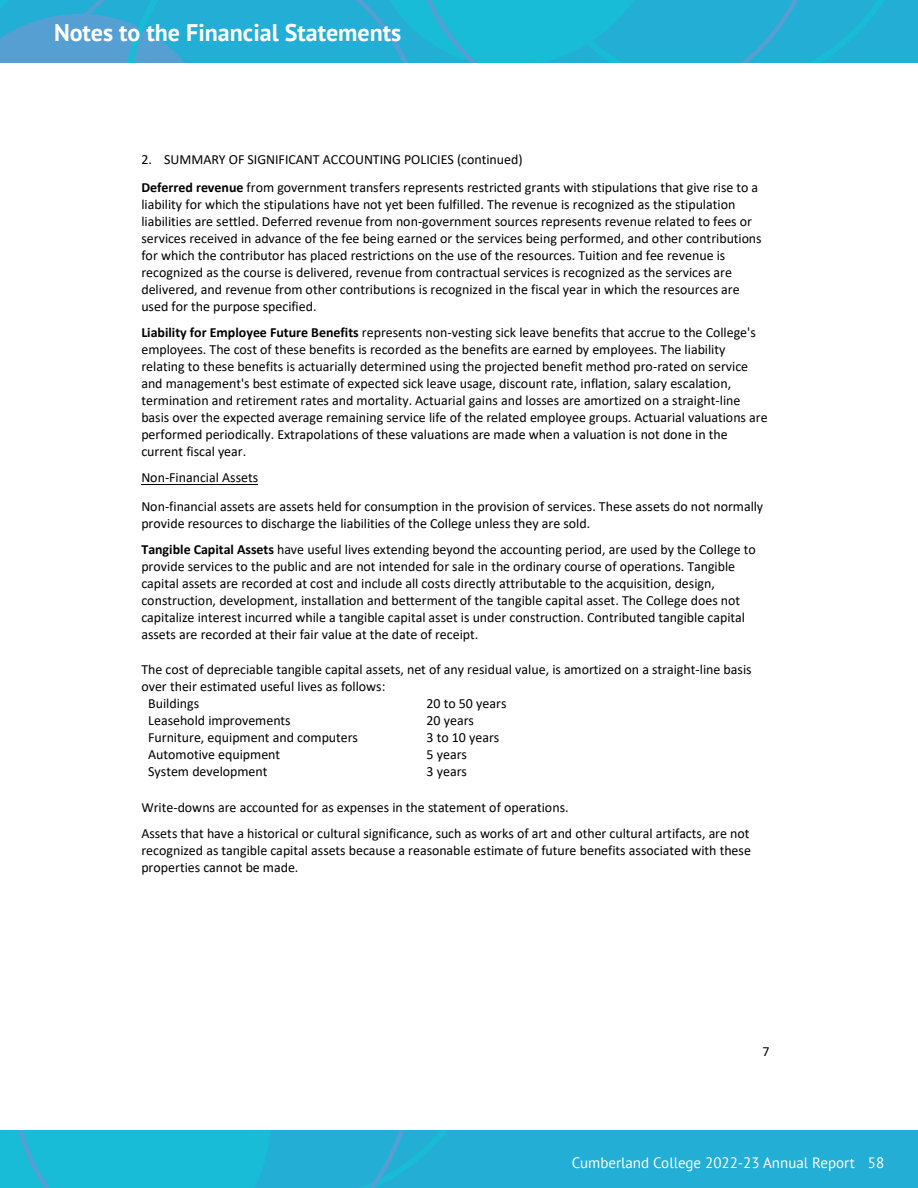
<style>
.page{position:relative;width:918px;height:1188px;background:#fff}
.page>*{position:absolute;margin:0;border:0;box-sizing:border-box;transform-origin:0 0}
.t1{font:700 24px "PT Sans";color:#fff}
.t2{font:15px "PT Sans";color:#fff}
.t3{font:13.95px/17px "Calibri";color:#000}
.s1{font-weight:700}
</style>
<div class="page">
<div style="left:0;top:1130px;width:918px;height:58px;background:#23aed5"></div>
<svg style="left:8px;top:1130px;width:410px;height:58px"></svg>
<svg style="left:0;top:0;width:21px;height:8px"></svg>
<div style="left:854px;top:0;width:64px;height:63px;background:#23aed5"></div>
<svg style="left:508px;top:0;width:346px;height:63px;background:#20b1d5"></svg>
<svg style="left:430px;top:0;width:78px;height:63px;background:#1db8d6"></svg>
<svg style="left:21px;top:0;width:409px;height:63px;background:#2eaad4"></svg>
<hr style="left:141px;top:484px;width:117px;height:1px;background:#000">
<p class="t1" style="left:54px;top:16px;width:349px">Notes to the Financial Statements</p>
<p class="t3" style="left:141px;top:145px;width:618px;line-height:28.3px">2. SUMMARY OF SIGNIFICANT ACCOUNTING POLICIES (continued)<br><span class="s1">Deferred revenue</span> from government transfers represents restricted grants with stipulations that give rise to a</p>
<p class="t3" style="left:141px;top:196px;width:622px">liability for which the stipulations have not yet been fulfilled. The revenue is recognized as the stipulation liabilities are settled. Deferred revenue from non-government sources represents revenue related to fees or services received in advance of the fee being earned or the services being performed, and other contributions for which the contributor has placed restrictions on the use of the resources. Tuition and fee revenue is recognized as the course is delivered, revenue from contractual services is recognized as the services are delivered, and revenue from other contributions is recognized in the fiscal year in which the resources are used for the purpose specified.</p>
<p class="t3" style="left:141px;top:324px;width:628px"><span class="s1">Liability for Employee Future Benefits</span> represents non-vesting sick leave benefits that accrue to the College's employees. The cost of these benefits is recorded as the benefits are earned by employees. The liability relating to these benefits is actuarially determined using the projected benefit method pro-rated on service and management's best estimate of expected sick leave usage, discount rate, inflation, salary escalation, termination and retirement rates and mortality. Actuarial gains and losses are amortized on a straight-line basis over the expected average remaining service life of the related employee groups. Actuarial valuations are performed periodically. Extrapolations of these valuations are made when a valuation is not done in the current fiscal year.</p>
<p class="t3" style="left:141px;top:463px;width:623px;line-height:28.3px">Non-Financial Assets<br>Non-financial assets are assets held for consumption in the provision of services. These assets do not normally</p>
<p class="t3" style="left:141px;top:510px;width:616px;line-height:26.2px">provide resources to discharge the liabilities of the College unless they are sold.<br><span class="s1">Tangible Capital Assets</span> have useful lives extending beyond the accounting period, are used by the College to</p>
<p class="t3" style="left:141px;top:557px;width:605px">provide services to the public and are not intended for sale in the ordinary course of operations. Tangible capital assets are recorded at cost and include all costs directly attributable to the acquisition, design, construction, development, installation and betterment of the tangible capital asset. The College does not capitalize interest incurred while a tangible capital asset is under construction. Contributed tangible capital assets are recorded at their fair value at the date of receipt.</p>
<p class="t3" style="left:141px;top:661px;width:612px">The cost of depreciable tangible capital assets, net of any residual value, is amortized on a straight-line basis</p>
<p class="t3" style="left:141px;top:678px;width:246px">over their estimated useful lives as follows:</p>
<p class="t3" style="left:148px;top:695px;width:52px">Buildings</p>
<p class="t3" style="left:148px;top:712px;width:144px">Leasehold improvements</p>
<p class="t3" style="left:148px;top:729px;width:211px">Furniture, equipment and computers</p>
<p class="t3" style="left:148px;top:746px;width:134px">Automotive equipment</p>
<p class="t3" style="left:148px;top:763px;width:121px">System development</p>
<p class="t3" style="left:427px;top:695px;width:81px">20 to 50 years<br>20 years<br>3 to 10 years<br>5 years<br>3 years</p>
<p class="t3" style="left:141px;top:794px;width:610px;line-height:26.2px">Write-downs are accounted for as expenses in the statement of operations.<br>Assets that have a historical or cultural significance, such as works of art and other cultural artifacts, are not</p>
<p class="t3" style="left:141px;top:841px;width:611px">recognized as tangible capital assets because a reasonable estimate of future benefits associated with these properties cannot be made.</p>
<p class="t3" style="left:762px;top:1042px;width:9px">7</p>
<p class="t2" style="left:572px;top:1153px;width:314px">Cumberland College 2022-23 Annual Report 58</p>
</div>
